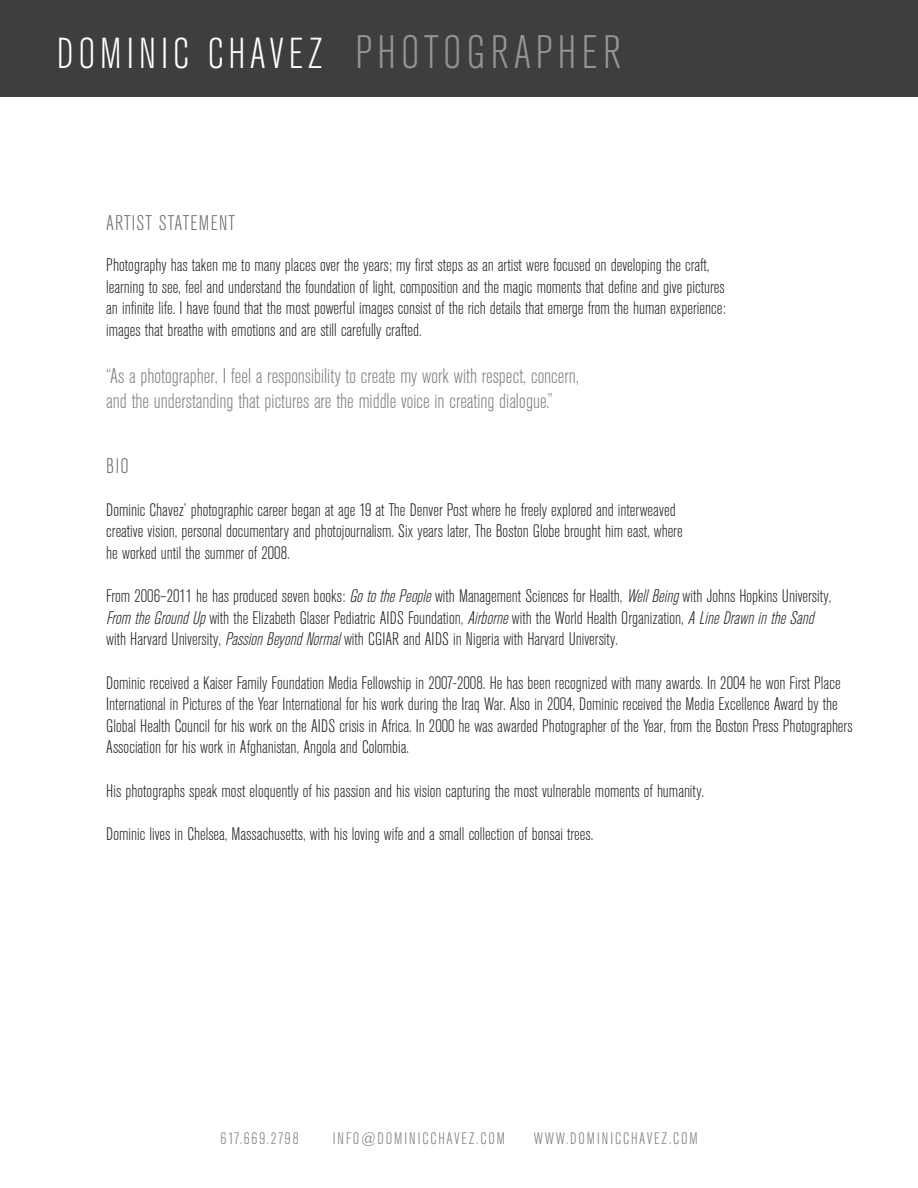
<style>
.page{position:relative;width:918px;height:1188px;background:#fff}
.page>*{position:absolute;margin:0;border:0;box-sizing:border-box;transform-origin:0 0}
.t1{font:300 condensed 42.9px "Akzidenz Grotesk BE";letter-spacing:.11em;color:#fff}
.t2{font:300 condensed 21px "Akzidenz Grotesk BE";color:#7a7c7f}
.t3{font:300 condensed 21px "Akzidenz Grotesk BE";letter-spacing:.05em;color:#6c6d70}
.t4{font:300 condensed 18px/21.6px "Akzidenz Grotesk BE";color:#231f20}
.t5{font:300 condensed 16.5px "Akzidenz Grotesk BE";letter-spacing:.11em;color:#7a7c7f}
.s1{font-size:46.5px;color:#939598}
.s2{font-style:italic}
</style>
<div class="page">
<div style="left:0;top:0;width:918px;height:96px;background:#3e3e3f"></div>
<p class="t1" style="left:57px;top:30px;width:565px">DOMINIC CHAVEZ <span class="s1">PHOTOGRAPHER</span></p>
<p class="t3" style="left:106px;top:211px;width:130px">ARTIST STATEMENT</p>
<p class="t4" style="left:106px;top:254px;width:605px">Photography has taken me to many places over the years; my first steps as an artist were focused on developing the craft,</p>
<p class="t4" style="left:106px;top:276px;width:620px">learning to see, feel and understand the foundation of light, composition and the magic moments that define and give pictures</p>
<p class="t4" style="left:106px;top:298px;width:621px">an infinite life. I have found that the most powerful images consist of the rich details that emerge from the human experience:</p>
<p class="t4" style="left:106px;top:319px;width:317px">images that breathe with emotions and are still carefully crafted.</p>
<p class="t2" style="left:106px;top:364px;width:474px">“As a photographer, I feel a responsibility to create my work with respect, concern,</p>
<p class="t2" style="left:106px;top:389px;width:448px">and the understanding that pictures are the middle voice in creating dialogue.”</p>
<p class="t3" style="left:106px;top:454px;width:24px">BIO</p>
<p class="t4" style="left:106px;top:499px;width:571px">Dominic Chavez’ photographic career began at age 19 at The Denver Post where he freely explored and interweaved</p>
<p class="t4" style="left:106px;top:521px;width:578px">creative vision, personal documentary and photojournalism. Six years later, The Boston Globe brought him east, where</p>
<p class="t4" style="left:106px;top:542px;width:185px">he worked until the summer of 2008.</p>
<p class="t4" style="left:106px;top:586px;width:727px">From 2006–2011 he has produced seven books: <span class="s2">GotothePeople</span>with Management Sciences for Health, <span class="s2">WellBeing</span>with Johns Hopkins University,<br><span class="s2">From theGroundUp</span>with the Elizabeth Glaser Pediatric AIDS Foundation, <span class="s2">Airborne</span>with the World Health Organization, <span class="s2">ALineDrawnintheSand</span></p>
<p class="t4" style="left:106px;top:629px;width:513px">with Harvard University, <span class="s2">PassionBeyondNormal</span>with CGIAR and AIDS in Nigeria with Harvard University.</p>
<p class="t4" style="left:106px;top:672px;width:748px">Dominic received a Kaiser Family Foundation Media Fellowship in 2007-2008. He has been recognized with many awards. In 2004 he won First Place International in Pictures of the Year International for his work during the Iraq War. Also in 2004, Dominic received the Media Excellence Award by the Global Health Council for his work on the AIDS crisis in Africa. In 2000 he was awarded Photographer of the Year, from the Boston Press Photographers Association for his work in Afghanistan, Angola and Colombia.</p>
<p class="t4" style="left:106px;top:780px;width:599px">His photographs speak most eloquently of his passion and his vision capturing the most vulnerable moments of humanity.</p>
<p class="t4" style="left:106px;top:823px;width:489px">Dominic lives in Chelsea, Massachusetts, with his loving wife and a small collection of bonsai trees.</p>
<p class="t5" style="left:220px;top:1129px;width:80px">617.669.2798</p>
<p class="t5" style="left:333px;top:1129px;width:174px">INFO@DOMINICCHAVEZ.COM</p>
<p class="t5" style="left:534px;top:1129px;width:165px">WWW.DOMINICCHAVEZ.COM</p>
</div>
